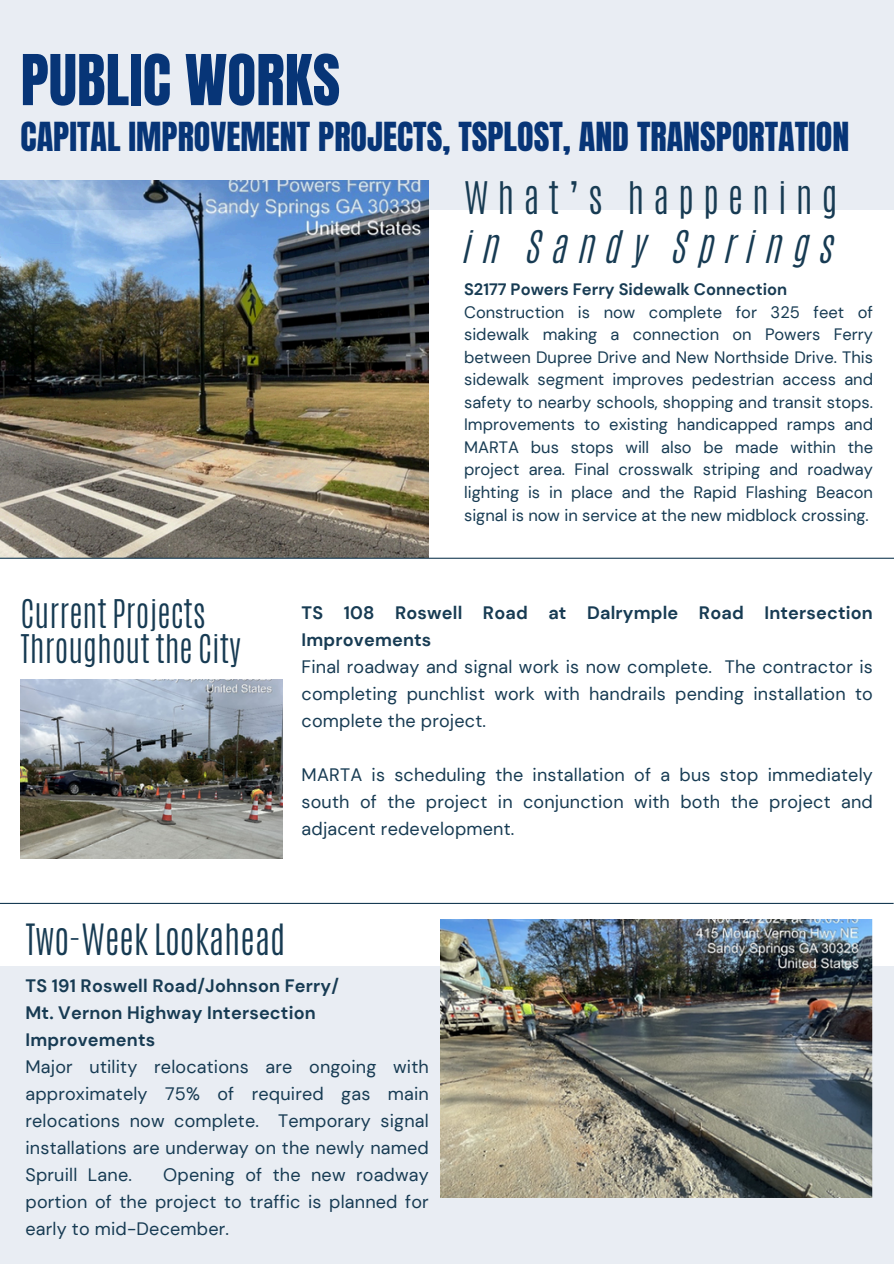
<style>
.page{position:relative;width:894px;height:1264px;background:#fff}
.page>*{position:absolute;margin:0;border:0;box-sizing:border-box;transform-origin:0 0}
.t1{font:59.55px "Anton";color:#073577}
.t2{font:300 37.5px "Antonio";letter-spacing:.24em;color:#173b53}
.t3{font:37.5px "CA Generated";letter-spacing:.28em;color:#173b53}
.t4{font:300 36px "Antonio";color:#173b53}
.t5{font:34.05px "Anton";color:#073577}
.t6{font:300 33px/34.8px "Antonio";color:#173b53}
.t7{font:18px/27px "DM Sans";letter-spacing:.01em;color:#173b53;text-align:justify}
.t8{font:700 18px/27px "DM Sans";letter-spacing:.01em;color:#173b53}
.t9{font:16.5px/22.5px "DM Sans";color:#173b53;text-align:justify}
.t10{font:700 16.5px "DM Sans";color:#173b53}
</style>
<div class="page">
<img style="left:0;top:210px;width:429px;height:347px">
<div style="left:0;top:0;width:893px;height:210px;background:#e9edf3"></div>
<hr style="left:0;top:557px;width:893px;height:2px;background:#173b53">
<div style="left:0;top:965px;width:893px;height:298px;background:#e9edf3"></div>
<img style="left:440px;top:919px;width:432px;height:278px">
<hr style="left:0;top:902px;width:893px;height:2px;background:#173b53">
<img style="left:21px;top:679px;width:262px;height:179px">
<p class="t1" style="left:21px;top:37px;width:321px">PUBLIC WORKS</p>
<p class="t5" style="left:21px;top:112px;width:830px">CAPITAL IMPROVEMENT PROJECTS, TSPLOST, AND TRANSPORTATION</p>
<p class="t6" style="left:21px;top:596px;width:222px">Current Projects<br>Throughout the City</p>
<h2 class="t2" style="left:464px;top:171px;width:375px">What’s happening</h2>
<p class="t3" style="left:464px;top:220px;width:372px">in Sandy Springs</p>
<p class="t10" style="left:464px;top:279px;width:324px">S2177 Powers Ferry Sidewalk Connection</p>
<h3 class="t9" style="left:464px;top:301px;width:410px">Construction is now complete for 325 feet of sidewalk making a connection on Powers Ferry between Dupree Drive and New Northside Drive. This sidewalk segment improves pedestrian access and safety to nearby schools, shopping and transit stops.<br>Improvements to existing handicapped ramps and MARTA bus stops will also be made within the project area. Final crosswalk striping and roadway lighting is in place and the Rapid Flashing Beacon signal is now in service at the new midblock crossing.</h3>
<p class="t8" style="left:301px;top:599px;width:572px">TS 108 Roswell Road at Dalrymple Road Intersection<br>Improvements</p>
<p class="t7" style="left:301px;top:653px;width:572px">Final roadway and signal work is now complete. The contractor is completing punchlist work with handrails pending installation to complete the project.</p>
<p class="t7" style="left:301px;top:761px;width:572px">MARTA is scheduling the installation of a bus stop immediately south of the project in conjunction with both the project and adjacent redevelopment.</p>
<p class="t4" style="left:25px;top:913px;width:261px">Two-Week Lookahead</p>
<h2 class="t8" style="left:25px;top:972px;width:315px">TS 191 Roswell Road/Johnson Ferry/</h2>
<p class="t8" style="left:25px;top:999px;width:291px">Mt. Vernon Highway Intersection<br>Improvements</p>
<p class="t7" style="left:25px;top:1053px;width:404px">Major utility relocations are ongoing with approximately 75% of required gas main relocations now complete. Temporary signal installations are underway on the newly named Spruill Lane.</p>
<p class="t7" style="left:25px;top:1161px;width:404px;text-indent:138px">Opening of the new roadway portion of the project to traffic is planned for early to mid-December.</p>
</div>
